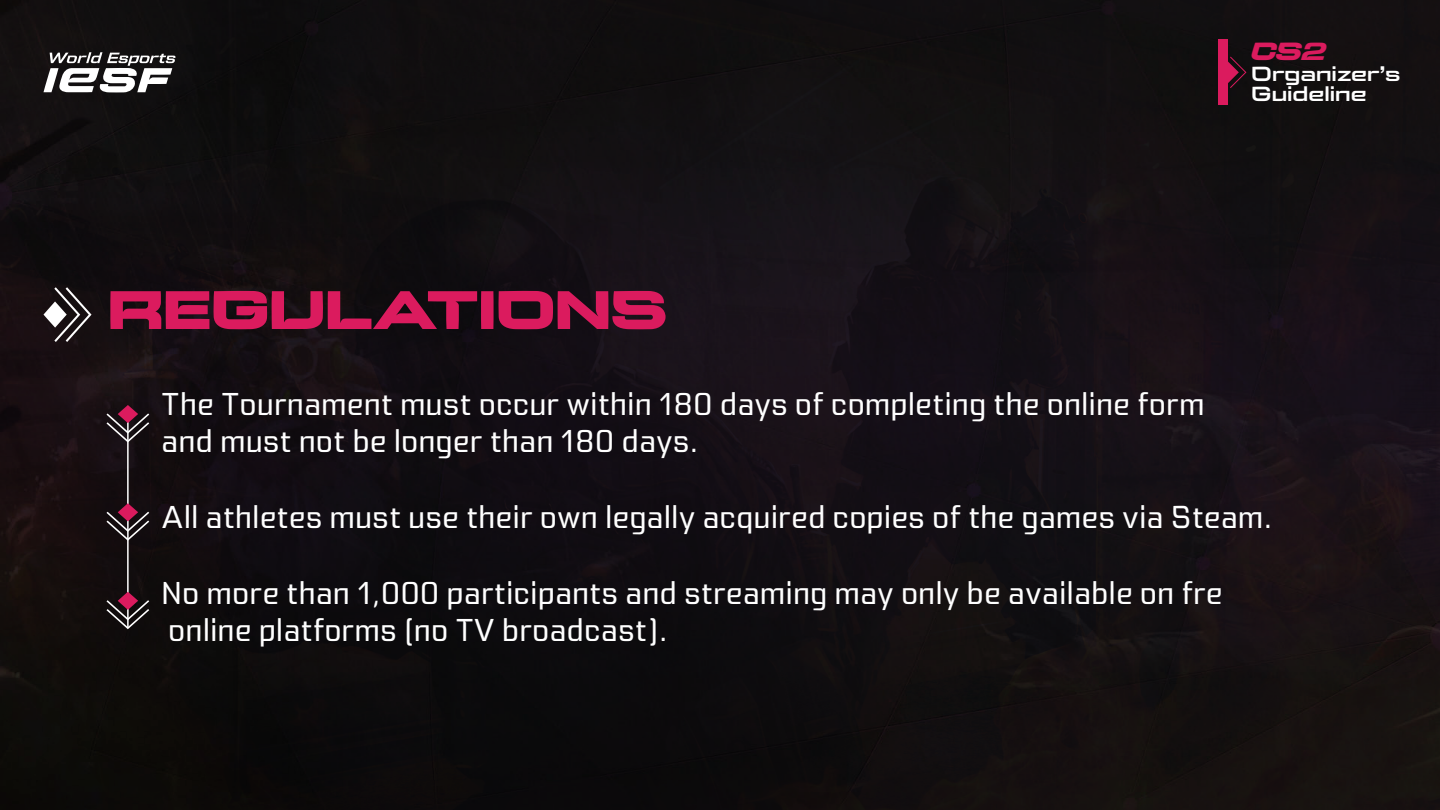
<style>
.page{position:relative;width:1440px;height:810px;background:#fff}
.page>*{position:absolute;margin:0;border:0;box-sizing:border-box;transform-origin:0 0}
.t1{font:900 expanded 54px "Logik LITE";color:#db1b5e}
.t2{font:31.5px/37.8px "Logik LITE";color:#fff}
.t3{font:italic 900 expanded 24.75px "Logik LITE";color:#db1b5e}
.t4{font:600 expanded 20.25px/20.5px "Logik LITE";color:#fff}
</style>
<div class="page">
<img style="left:0;top:0;width:1440px;height:810px">
<hr style="left:127px;top:406px;width:2px;height:222px;background:#fff">
<svg style="left:44px;top:287px;width:48px;height:55px"></svg>
<svg style="left:106px;top:405px;width:43px;height:38px;background:#482d38"></svg>
<svg style="left:106px;top:503px;width:43px;height:38px;background:#472b35"></svg>
<svg style="left:106px;top:592px;width:43px;height:37px;background:#462c34"></svg>
<svg style="left:44px;top:52px;width:132px;height:40px"></svg>
<div style="left:1219px;top:40px;width:9px;height:65px;background:#db1b5e"></div>
<svg style="left:1228px;top:56px;width:19px;height:33px"></svg>
<p class="t3" style="left:1251px;top:37px;width:76px">CS2</p>
<p class="t4" style="left:1251px;top:63px;width:151px">Organizer’s<br>Guideline</p>
<h1 class="t1" style="left:108px;top:279px;width:561px">REGULATIONS</h1>
<p class="t2" style="left:161px;top:384px;width:1045px">The Tournament must occur within 180 days of completing the online form and must not be longer than 180 days.</p>
<p class="t2" style="left:161px;top:498px;width:1113px">All athletes must use their own legally acquired copies of the games via Steam.</p>
<p class="t2" style="left:161px;top:573px;width:1063px">No more than 1,000 participants and streaming may only be available on fre online platforms (no TV broadcast).</p>
</div>
